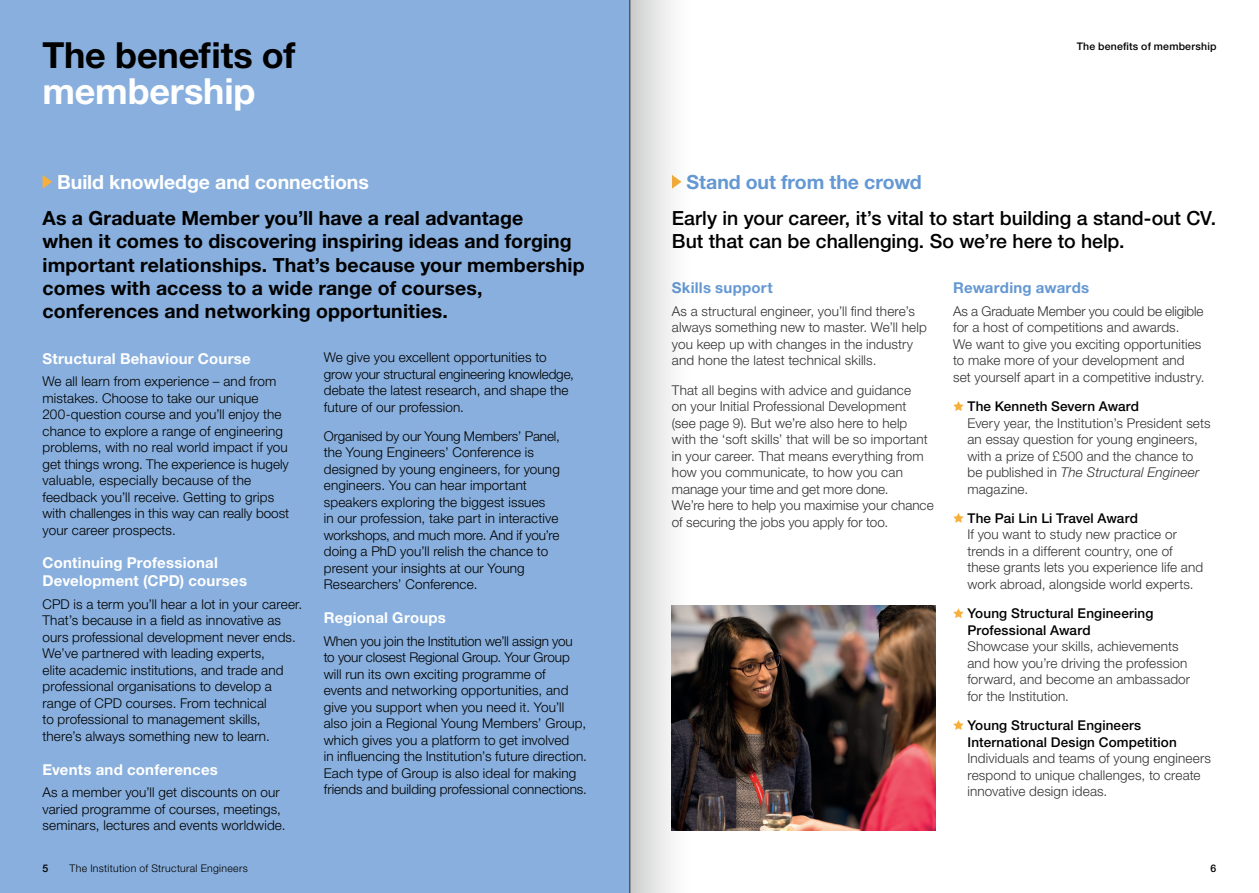
<style>
.page{position:relative;width:1259px;height:893px;background:#fff}
.page>*{position:absolute;margin:0;border:0;box-sizing:border-box;transform-origin:0 0}
.Header_A{font:700 36px/36px "Helvetica Neue LT Std";letter-spacing:-.005em;color:#000}
.Standfirst{font:700 19.5px/23.4px "Helvetica Neue LT Std";letter-spacing:.005em;color:#000}
.Standfirst-2{font:500 19.5px/23.4px "Helvetica Neue LT Std";color:#000}
.Header_B{font:700 19.5px "Helvetica Neue LT Std";letter-spacing:-.005em;color:#fff}
.Header_B-2{font:700 19.5px "Helvetica Neue LT Std";letter-spacing:-.005em;color:#6498d3}
.Header_C{font:700 15px/18px "Helvetica Neue LT Std";letter-spacing:.015em;color:#fff}
.Header_C-2{font:700 15px "Helvetica Neue LT Std";letter-spacing:.015em;color:#6498d3}
.Body{font:300 13.5px/16.5px "Helvetica Neue LT Std";letter-spacing:.01em;color:#000}
.Body-2{font:300 13.5px/16.5px "Helvetica Neue LT Std";letter-spacing:.01em;color:#333}
.t1{font:300 10.5px "Helvetica Neue LT Std";letter-spacing:.03em;color:#000}
.Body-3{font:500 10.5px "Helvetica Neue LT Std";letter-spacing:.02em;color:#000}
.s1{color:#fff}
.s2{font-weight:500;color:#000}
.s3{font-style:italic}
</style>
<div class="page">
<div style="left:0;top:0;width:629px;height:892px;background:#88afdd"></div>
<svg style="left:953px;top:401px;width:10px;height:10px"></svg>
<svg style="left:953px;top:513px;width:10px;height:10px"></svg>
<svg style="left:953px;top:608px;width:10px;height:10px"></svg>
<svg style="left:953px;top:720px;width:10px;height:10px"></svg>
<img style="left:709px;top:606px;width:226px;height:224px">
<svg style="left:43px;top:175px;width:9px;height:14px"></svg>
<svg style="left:629px;top:0;width:80px;height:892px"></svg>
<p class="Header_A" style="left:42px;top:37px;width:254px">The benefits of <span class="s1">membership</span></p>
<p class="Header_B" style="left:57px;top:170px;width:313px">Build knowledge and connections</p>
<p class="Standfirst" style="left:43px;top:206px;width:543px">As a Graduate Member you’ll have a real advantage<br>when it comes to discovering inspiring ideas and forging important relationships. That’s because your membership comes with access to a wide range of courses, conferences and networking opportunities.</p>
<p class="Header_C" style="left:43px;top:349px;width:210px">Structural Behaviour Course</p>
<p class="Body" style="left:43px;top:372px;width:248px">We all learn from experience – and from mistakes. Choose to take our unique 200-question course and you’ll enjoy the chance to explore a range of engineering problems, with no real world impact if you get things wrong. The experience is hugely valuable, especially because of the feedback you’ll receive. Getting to grips with challenges in this way can really boost your career prospects.</p>
<p class="Header_C" style="left:43px;top:553px;width:206px">Continuing Professional<br>Development (CPD) courses</p>
<p class="Body" style="left:43px;top:595px;width:261px">CPD is a term you’ll hear a lot in your career.<br>That’s because in a field as innovative as ours professional development never ends.<br>We’ve partnered with leading experts,<br>elite academic institutions, and trade and professional organisations to develop a range of CPD courses. From technical<br>to professional to management skills, there’s always something new to learn.</p>
<p class="Header_C" style="left:43px;top:760px;width:177px">Events and conferences</p>
<p class="Body" style="left:43px;top:783px;width:244px">As a member you’ll get discounts on our varied programme of courses, meetings, seminars, lectures and events worldwide.</p>
<p class="Body" style="left:324px;top:348px;width:252px">We give you excellent opportunities to grow your structural engineering knowledge, debate the latest research, and shape the future of our profession.</p>
<p class="Body" style="left:324px;top:427px;width:237px">Organised by our Young Members’ Panel, the Young Engineers’ Conference is designed by young engineers, for young engineers. You can hear important speakers exploring the biggest issues<br>in our profession, take part in interactive workshops, and much more. And if you’re doing a PhD you’ll relish the chance to present your insights at our Young Researchers’ Conference.</p>
<p class="Header_C" style="left:324px;top:608px;width:124px">Regional Groups</p>
<p class="Body" style="left:324px;top:632px;width:265px">When you join the Institution we’ll assign you to your closest Regional Group. Your Group will run its own exciting programme of events and networking opportunities, and give you support when you need it. You’ll also join a Regional Young Members’ Group, which gives you a platform to get involved<br>in influencing the Institution’s future direction.<br>Each type of Group is also ideal for making friends and building professional connections.</p>
<p class="Body-3" style="left:1076px;top:40px;width:141px">The benefits of membership</p>
<p class="Header_B-2" style="left:686px;top:170px;width:237px">Stand out from the crowd</p>
<p class="Standfirst-2" style="left:672px;top:206px;width:546px">Early in your career, it’s vital to start building a stand-out CV.<br>But that can be challenging. So we’re here to help.</p>
<p class="Header_C-2" style="left:672px;top:278px;width:102px">Skills support</p>
<p class="Body-2" style="left:672px;top:302px;width:256px">As a structural engineer, you’ll find there’s always something new to master. We’ll help you keep up with changes in the industry and hone the latest technical skills.</p>
<p class="Body-2" style="left:672px;top:381px;width:263px">That all begins with advice and guidance<br>on your Initial Professional Development<br>(see page 9). But we’re also here to help with the ‘soft skills’ that will be so important in your career. That means everything from how you communicate, to how you can manage your time and get more done.<br>We’re here to help you maximise your chance of securing the jobs you apply for too.</p>
<p class="Header_C-2" style="left:953px;top:278px;width:137px">Rewarding awards</p>
<p class="Body-2" style="left:953px;top:302px;width:253px">As a Graduate Member you could be eligible for a host of competitions and awards.<br>We want to give you exciting opportunities to make more of your development and set yourself apart in a competitive industry.</p>
<p class="Body-2" style="left:967px;top:398px;width:244px"><span class="s2">The Kenneth Severn Award<br></span>Every year, the Institution’s President sets an essay question for young engineers, with a prize of £500 and the chance to be published in <span class="s3">The Structural Engineer </span>magazine.</p>
<p class="Body-2" style="left:967px;top:509px;width:237px"><span class="s2">The Pai Lin Li Travel Award<br></span>If you want to study new practice or trends in a different country, one of these grants lets you experience life and work abroad, alongside world experts.</p>
<p class="Body-2" style="left:967px;top:605px;width:224px"><span class="s2">Young Structural Engineering<br>Professional Award<br></span>Showcase your skills, achievements and how you’re driving the profession forward, and become an ambassador for the Institution.</p>
<p class="Body-2" style="left:967px;top:716px;width:245px"><span class="s2">Young Structural Engineers International Design Competition </span>Individuals and teams of young engineers respond to unique challenges, to create innovative design ideas.</p>
<p class="Body-3" style="left:42px;top:861px;width:7px">5</p>
<p class="t1" style="left:70px;top:861px;width:180px">The Institution of Structural Engineers</p>
<p class="Body-3" style="left:1210px;top:861px;width:7px">6</p>
</div>
